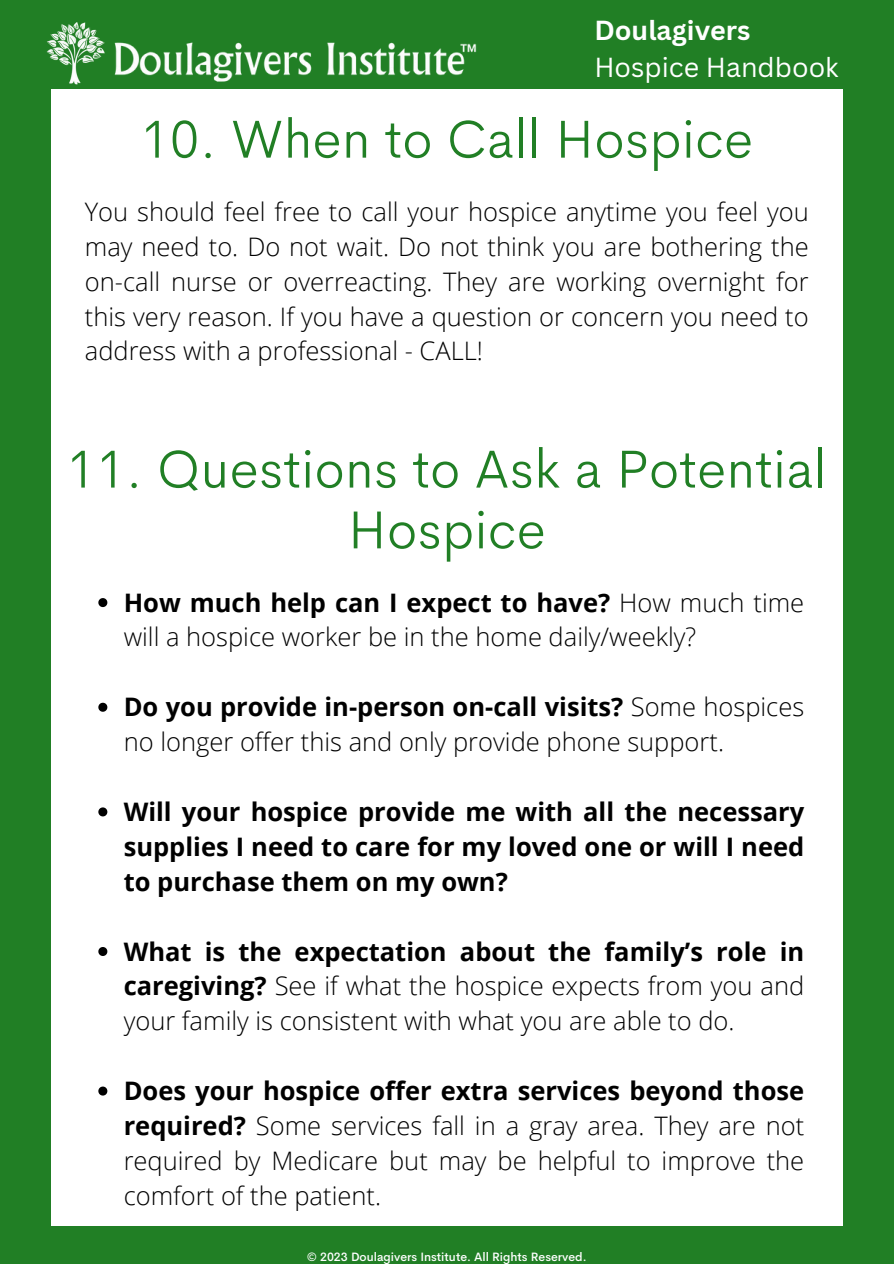
<style>
.page{position:relative;width:894px;height:1264px;background:#fff}
.page>*{position:absolute;margin:0;border:0;box-sizing:border-box;transform-origin:0 0}
.t1{font:300 54px/60.8px "Cerebri Sans";color:#217f25;text-align:center}
.t2{font:26.85px/36.6px "Canva Sans";color:#fff}
.t3{font:300 25.5px/34.8px "Open Sans";color:#000;text-align:justify}
.t4{font:700 25.5px/34.8px "Open Sans";color:#000;text-align:justify}
.t5{font:500 12px "Cerebri Sans";color:#fff}
.s1{font-weight:700}
</style>
<div class="page">
<div style="left:0;top:0;width:893px;height:1263px;background:#217f25"></div>
<div style="left:51px;top:89px;width:791px;height:1136px;background:#fff"></div>
<img style="left:46px;top:22px;width:59px;height:63px">
<img style="left:114px;top:42px;width:363px;height:40px">
<svg style="left:98px;top:598px;width:9px;height:9px"></svg>
<svg style="left:98px;top:702px;width:9px;height:9px"></svg>
<svg style="left:98px;top:807px;width:9px;height:9px"></svg>
<svg style="left:98px;top:947px;width:9px;height:9px"></svg>
<svg style="left:98px;top:1086px;width:9px;height:9px"></svg>
<p class="t2" style="left:594px;top:11px;width:246px"><span class="s1">Doulagivers<br></span>Hospice Handbook</p>
<h1 class="t1" style="left:140px;top:108px;width:614px">10. When to Call Hospice</h1>
<h2 class="t3" style="left:85px;top:193px;width:725px">You should feel free to call your hospice anytime you feel you may need to. Do not wait. Do not think you are bothering the on-call nurse or overreacting. They are working overnight for this very reason. If you have a question or concern you need to address with a professional - CALL!</h2>
<p class="t1" style="left:66px;top:438px;width:762px">11. Questions to Ask a Potential<br>Hospice</p>
<h1 class="t3" style="left:124px;top:584px;width:681px"><span class="s1">How much help can I expect to have?</span> How much time will a hospice worker be in the home daily/weekly?</h1>
<p class="t3" style="left:124px;top:689px;width:681px"><span class="s1">Do you provide in-person on-call visits?</span> Some hospices no longer offer this and only provide phone support.</p>
<p class="t4" style="left:124px;top:793px;width:681px">Will your hospice provide me with all the necessary supplies I need to care for my loved one or will I need to purchase them on my own?</p>
<p class="t3" style="left:124px;top:933px;width:681px"><span class="s1">What is the expectation about the family’s role in caregiving?</span> See if what the hospice expects from you and your family is consistent with what you are able to do.</p>
<p class="t3" style="left:124px;top:1072px;width:681px"><span class="s1">Does your hospice offer extra services beyond those required?</span> Some services fall in a gray area. They are not required by Medicare but may be helpful to improve the comfort of the patient.</p>
<p class="t5" style="left:306px;top:1248px;width:281px">© 2023 Doulagivers Institute. All Rights Reserved.</p>
</div>
